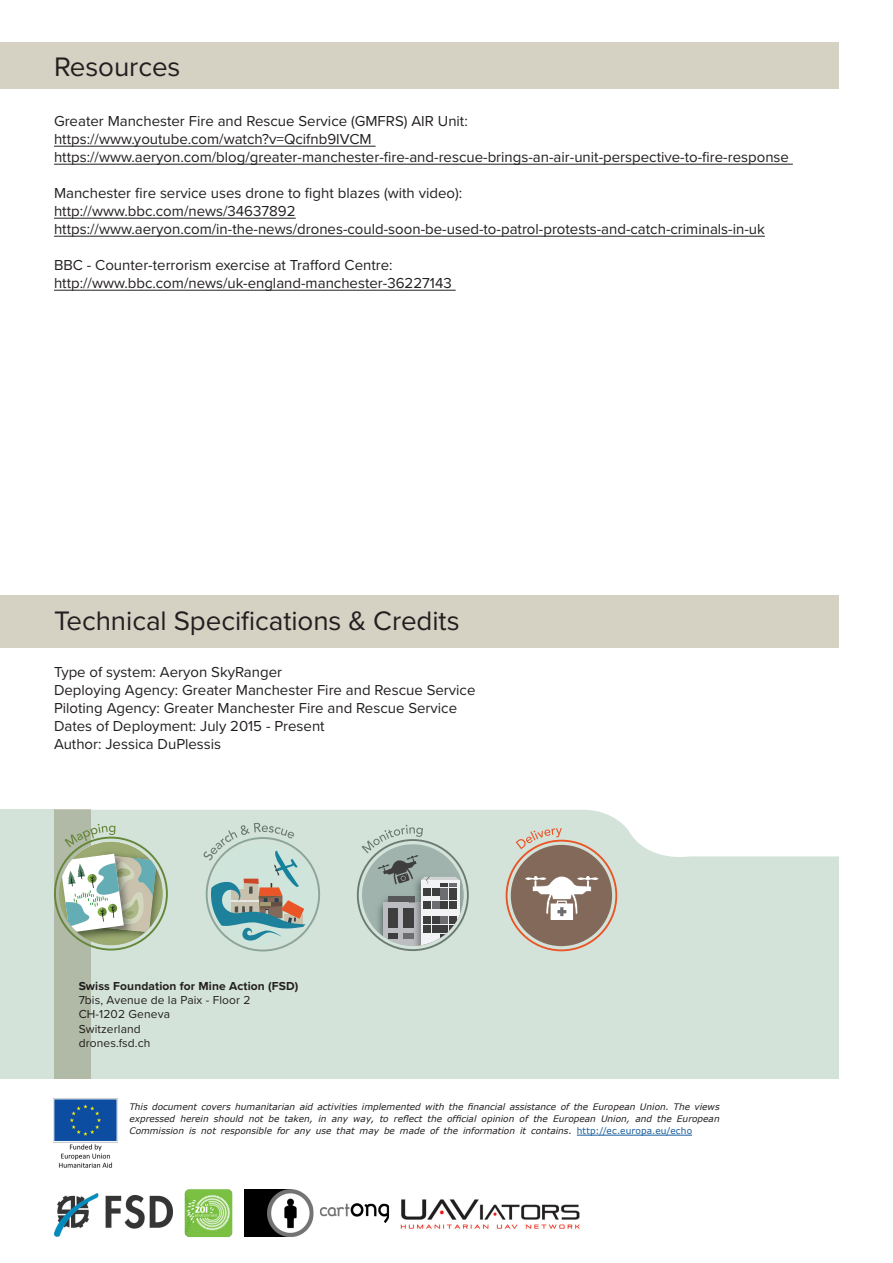
<style>
.page{position:relative;width:893px;height:1263px;background:#fff}
.page>*{position:absolute;margin:0;border:0;box-sizing:border-box;transform-origin:0 0}
.t1{font:27.75px "Proxima Nova";letter-spacing:-.005em;color:#231f20}
.t2{font:15px "Proxima Nova";color:#231f20}
.t3{font:12px "Proxima Nova";letter-spacing:.01em;color:#231f20}
.t4{font:700 12px "Proxima Nova";letter-spacing:.01em;color:#231f20}
.t5{font:italic 9px/12px "Verdana";color:#231f20;text-align:justify}
.s1{font-style:normal;color:#175d9e}
</style>
<div class="page">
<div style="left:0;top:43px;width:839px;height:46px;background:#d5d2c4"></div>
<div style="left:0;top:596px;width:839px;height:52px;background:#d5d2c4"></div>
<hr style="left:54px;top:146px;width:322px;height:1px;background:#231f20">
<hr style="left:54px;top:164px;width:739px;height:1px;background:#231f20">
<hr style="left:54px;top:218px;width:242px;height:1px;background:#231f20">
<hr style="left:54px;top:236px;width:711px;height:1px;background:#231f20">
<hr style="left:54px;top:290px;width:402px;height:1px;background:#231f20">
<svg style="left:90px;top:810px;width:749px;height:170px;background:#d9e6dd"></svg>
<div style="left:0;top:810px;width:54px;height:269px;background:#d4e3d9"></div>
<div style="left:41px;top:980px;width:798px;height:99px;background:#d4e3d9"></div>
<div style="left:54px;top:810px;width:36px;height:269px;background:#b1baa6"></div>
<svg style="left:54px;top:824px;width:114px;height:126px"></svg>
<svg style="left:357px;top:825px;width:112px;height:126px;background:#a9b4af"></svg>
<svg style="left:506px;top:828px;width:111px;height:123px;background:#b0a093"></svg>
<svg style="left:204px;top:823px;width:116px;height:128px;background:#b4c8c1"></svg>
<img style="left:54px;top:1193px;width:118px;height:43px">
<img style="left:244px;top:1190px;width:146px;height:46px">
<img style="left:184px;top:1189px;width:49px;height:49px">
<img style="left:400px;top:1199px;width:180px;height:30px">
<img style="left:53px;top:1098px;width:65px;height:70px">
<hr style="left:577px;top:1135px;width:115px;height:1px;background:#175d9e">
<p class="t1" style="left:54px;top:50px;width:128px">Resources</p>
<p class="t2" style="left:54px;top:112px;width:415px">Greater Manchester Fire and Rescue Service (GMFRS) AIR Unit:</p>
<p class="t2" style="left:54px;top:130px;width:319px">https://www.youtube.com/watch?v=Qcifnb9IVCM</p>
<p class="t2" style="left:54px;top:148px;width:736px">https://www.aeryon.com/blog/greater-manchester-fire-and-rescue-brings-an-air-unit-perspective-to-fire-response</p>
<p class="t2" style="left:54px;top:184px;width:410px">Manchester fire service uses drone to fight blazes (with video):</p>
<p class="t2" style="left:54px;top:202px;width:243px">http://www.bbc.com/news/34637892</p>
<p class="t2" style="left:54px;top:220px;width:712px">https://www.aeryon.com/in-the-news/drones-could-soon-be-used-to-patrol-protests-and-catch-criminals-in-uk</p>
<p class="t2" style="left:54px;top:256px;width:340px">BBC - Counter-terrorism exercise at Trafford Centre:</p>
<p class="t2" style="left:54px;top:274px;width:399px">http://www.bbc.com/news/uk-england-manchester-36227143</p>
<p class="t1" style="left:54px;top:605px;width:407px">Technical Specifications &amp; Credits</p>
<p class="t2" style="left:54px;top:663px;width:230px">Type of system: Aeryon SkyRanger</p>
<p class="t2" style="left:54px;top:681px;width:423px">Deploying Agency: Greater Manchester Fire and Rescue Service</p>
<p class="t2" style="left:54px;top:699px;width:405px">Piloting Agency: Greater Manchester Fire and Rescue Service</p>
<p class="t2" style="left:54px;top:717px;width:272px">Dates of Deployment: July 2015 - Present</p>
<p class="t2" style="left:54px;top:735px;width:169px">Author: Jessica DuPlessis</p>
<p class="t4" style="left:79px;top:979px;width:221px">Swiss Foundation for Mine Action (FSD)</p>
<p class="t3" style="left:79px;top:993px;width:173px">7bis, Avenue de la Paix - Floor 2</p>
<p class="t3" style="left:79px;top:1007px;width:93px">CH-1202 Geneva</p>
<p class="t3" style="left:79px;top:1021px;width:64px">Switzerland</p>
<p class="t3" style="left:79px;top:1036px;width:73px">drones.fsd.ch</p>
<p class="t5" style="left:129px;top:1101px;width:592px">This document covers humanitarian aid activities implemented with the financial assistance of the European Union. The views expressed herein should not be taken, in any way, to reflect the official opinion of the European Union, and the European Commission is not responsible for any use that may be made of the information it contains. <span class="s1">http://ec.europa.eu/echo</span></p>
</div>
